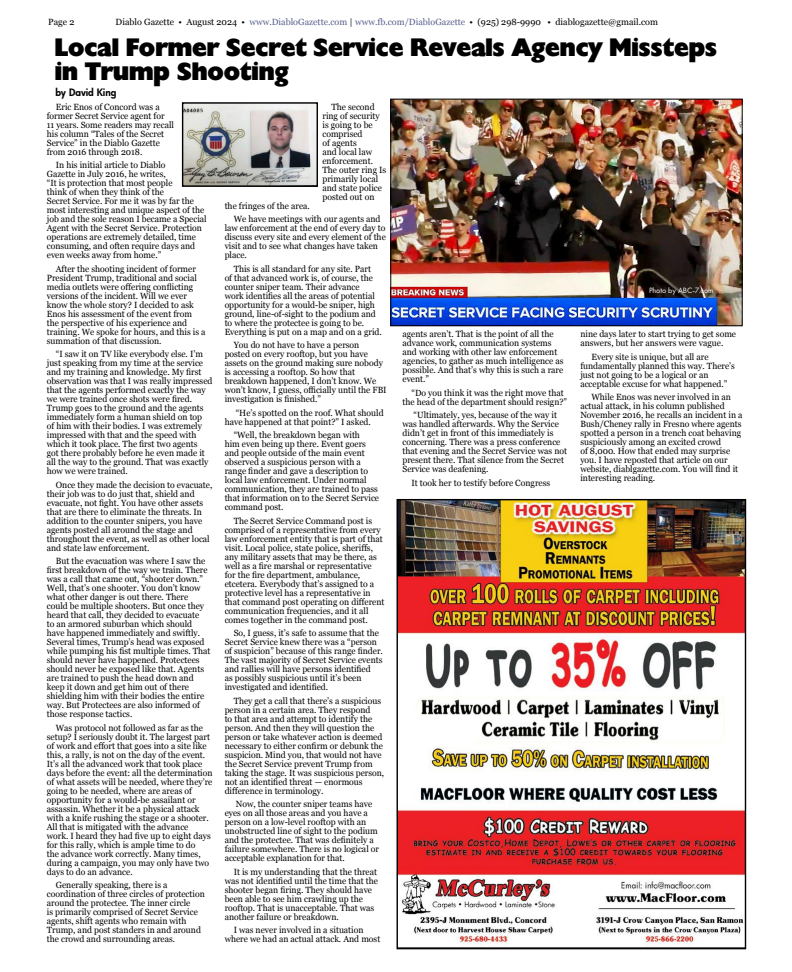
<style>
.page{position:relative;width:792px;height:972px;background:#fff}
.page>*{position:absolute;margin:0;border:0;box-sizing:border-box;transform-origin:0 0}
.t1{font:25px/24px "Herald";color:#000}
.t2{font:800 10px "Futura";letter-spacing:-.005em;color:#000}
.t3{font:9px/9px "Georgia";color:#000;scale:.96 1}
.t4{font:9px "Georgia";color:#000}
.t5{font:8px "Futura PT";color:#fff}
.s1{color:#57608c}
</style>
<div class="page">
<img style="left:399px;top:501px;width:345px;height:446px">
<div style="left:397px;top:499px;width:349px;height:450px;border:1px solid #000"></div>
<img style="left:184px;top:104px;width:132px;height:81px">
<div style="left:182px;top:102px;width:136px;height:85px;border:1px solid #000"></div>
<img style="left:392px;top:101px;width:349px;height:223px">
<div style="left:390px;top:99px;width:353px;height:227px;border:1px solid #000"></div>
<p class="t4" style="left:48px;top:16px;width:28px">Page 2</p>
<p class="t4" style="left:116px;top:16px;width:544px">Diablo Gazette • August 2024 • <span class="s1">www.DiabloGazette.com</span> | <span class="s1">www.fb.com/DiabloGazette</span> • (925) 298-9990 • diablogazette@gmail.com</p>
<h1 class="t1" style="left:55px;top:36px;width:664px">Local Former Secret Service Reveals Agency Missteps in Trump Shooting</h1>
<p class="t3" style="left:47px;top:102px;width:134px;text-indent:9px">Eric Enos of Concord was a former Secret Service agent for<br>11 years. Some readers may recall his column “Tales of the Secret<br>Service” in the Diablo Gazette from 2016 through 2018.</p>
<p class="t3" style="left:47px;top:160px;width:168px;text-indent:9px">In his initial article to Diablo<br>Gazette in July 2016, he writes,<br>“It is protection that most people<br>think of when they think of the<br>Secret Service. For me it was by far the most interesting and unique aspect of the job and the sole reason I became a Special Agent with the Secret Service. Protection operations are extremely detailed, time consuming, and often require days and even weeks away from home.”</p>
<p class="t3" style="left:47px;top:264px;width:167px;text-indent:9px">After the shooting incident of former President Trump, traditional and social media outlets were offering conflicting versions of the incident. Will we ever know the whole story? I decided to ask Enos his assessment of the event from the perspective of his experience and training. We spoke for hours, and this is a summation of that discussion.</p>
<p class="t3" style="left:47px;top:349px;width:174px;text-indent:9px">“I saw it on TV like everybody else. I’m just speaking from my time at the service and my training and knowledge. My first observation was that I was really impressed that the agents performed exactly the way we were trained once shots were fired.<br>Trump goes to the ground and the agents immediately form a human shield on top<br>of him with their bodies. I was extremely impressed with that and the speed with which it took place. The first two agents<br>got there probably before he even made it all the way to the ground. That was exactly how we were trained.</p>
<p class="t3" style="left:47px;top:480px;width:174px;text-indent:9px">Once they made the decision to evacuate, their job was to do just that, shield and evacuate, not fight. You have other assets that are there to eliminate the threats. In addition to the counter snipers, you have agents posted all around the stage and throughout the event, as well as other local and state law enforcement.</p>
<p class="t3" style="left:47px;top:556px;width:172px;text-indent:9px">But the evacuation was where I saw the first breakdown of the way we train. There was a call that came out, “shooter down.” Well, that’s one shooter. You don’t know what other danger is out there. There could be multiple shooters. But once they heard that call, they decided to evacuate<br>to an armored suburban which should have happened immediately and swiftly.<br>Several times, Trump’s head was exposed while pumping his fist multiple times. That should never have happened. Protectees should never be exposed like that. Agents are trained to push the head down and keep it down and get him out of there shielding him with their bodies the entire way. But Protectees are also informed of those response tactics.</p>
<p class="t3" style="left:47px;top:723px;width:174px;text-indent:9px">Was protocol not followed as far as the setup? I seriously doubt it. The largest part of work and effort that goes into a site like this, a rally, is not on the day of the event.<br>It’s all the advanced work that took place days before the event: all the determination of what assets will be needed, where they’re going to be needed, where are areas of opportunity for a would-be assailant or assassin. Whether it be a physical attack with a knife rushing the stage or a shooter.<br>All that is mitigated with the advance<br>work. I heard they had five up to eight days for this rally, which is ample time to do<br>the advance work correctly. Many times, during a campaign, you may only have two days to do an advance.</p>
<p class="t3" style="left:47px;top:880px;width:166px;text-indent:9px">Generally speaking, there is a coordination of three circles of protection around the protectee. The inner circle<br>is primarily comprised of Secret Service agents, shift agents who remain with Trump, and post standers in and around the crowd and surrounding areas.</p>
<p class="t2" style="left:56px;top:86px;width:62px">by David King</p>
<p class="t3" style="left:322px;top:102px;width:68px;text-indent:9px">The second ring of security is going to be comprised<br>of agents<br>and local law enforcement.<br>The outer ring Is primarily local and state police posted out on</p>
<p class="t3" style="left:234px;top:199px;width:155px;line-height:13.5px;text-indent:-9px">the fringes of the area.<br>We have meetings with our agents and</p>
<p class="t3" style="left:225px;top:223px;width:169px">law enforcement at the end of every day to discuss every site and every element of the visit and to see what changes have taken place.</p>
<p class="t3" style="left:225px;top:264px;width:165px;text-indent:9px">This is all standard for any site. Part<br>of that advanced work is, of course, the counter sniper team. Their advance<br>work identifies all the areas of potential opportunity for a would-be sniper, high ground, line-of-sight to the podium and to where the protectee is going to be.<br>Everything is put on a map and on a grid.</p>
<p class="t3" style="left:225px;top:340px;width:170px;text-indent:9px">You do not have to have a person posted on every rooftop, but you have assets on the ground making sure nobody is accessing a rooftop. So how that breakdown happened, I don’t know. We won’t know, I guess, officially until the FBI investigation is finished.”</p>
<p class="t3" style="left:225px;top:408px;width:167px;text-indent:11px">“He’s spotted on the roof. What should have happened at that point?” I asked.</p>
<p class="t3" style="left:225px;top:430px;width:162px;text-indent:9px">“Well, the breakdown began with<br>him even being up there. Event goers and people outside of the main event observed a suspicious person with a range finder and gave a description to local law enforcement. Under normal communication, they are trained to pass that information on to the Secret Service command post.</p>
<p class="t3" style="left:225px;top:516px;width:168px;text-indent:9px">The Secret Service Command post is comprised of a representative from every law enforcement entity that is part of that visit. Local police, state police, sheriffs, any military assets that may be there, as well as a fire marshal or representative for the fire department, ambulance, etcetera. Everybody that’s assigned to a protective level has a representative in that command post operating on different communication frequencies, and it all comes together in the command post.</p>
<p class="t3" style="left:225px;top:628px;width:166px;text-indent:9px">So, I guess, it’s safe to assume that the Secret Service knew there was a “person of suspicion” because of this range finder.<br>The vast majority of Secret Service events and rallies will have persons identified<br>as possibly suspicious until it’s been investigated and identified.</p>
<p class="t3" style="left:225px;top:696px;width:168px;text-indent:9px">They get a call that there’s a suspicious person in a certain area. They respond<br>to that area and attempt to identify the person. And then they will question the person or take whatever action is deemed necessary to either confirm or debunk the suspicion. Mind you, that would not have the Secret Service prevent Trump from taking the stage. It was suspicious person, not an identified threat — enormous difference in terminology.</p>
<p class="t3" style="left:225px;top:799px;width:162px;text-indent:11px">Now, the counter sniper teams have eyes on all those areas and you have a person on a low-level rooftop with an unobstructed line of sight to the podium and the protectee. That was definitely a failure somewhere. There is no logical or acceptable explanation for that.</p>
<p class="t3" style="left:225px;top:867px;width:161px;text-indent:9px">It is my understanding that the threat was not identified until the time that the shooter began firing. They should have been able to see him crawling up the rooftop. That is unacceptable. That was another failure or breakdown.</p>
<p class="t3" style="left:225px;top:925px;width:164px;text-indent:9px">I was never involved in a situation where we had an actual attack. And most</p>
<p class="t5" style="left:649px;top:286px;width:66px">Photo by ABC-7.com</p>
<p class="t3" style="left:403px;top:329px;width:169px">agents aren’t. That is the point of all the advance work, communication systems and working with other law enforcement agencies, to gather as much intelligence as possible. And that’s why this is such a rare event.”</p>
<p class="t3" style="left:403px;top:388px;width:173px;text-indent:9px">“Do you think it was the right move that the head of the department should resign?”</p>
<p class="t3" style="left:403px;top:410px;width:173px;text-indent:11px">“Ultimately, yes, because of the way it was handled afterwards. Why the Service didn’t get in front of this immediately is concerning. There was a press conference that evening and the Secret Service was not present there. That silence from the Secret Service was deafening.</p>
<p class="t3" style="left:412px;top:478px;width:146px">It took her to testify before Congress</p>
<p class="t3" style="left:580px;top:329px;width:164px">nine days later to start trying to get some answers, but her answers were vague.</p>
<p class="t3" style="left:580px;top:352px;width:163px;text-indent:11px">Every site is unique, but all are fundamentally planned this way. There’s just not going to be a logical or an acceptable excuse for what happened.”</p>
<p class="t3" style="left:580px;top:392px;width:170px;text-indent:11px">While Enos was never involved in an actual attack, in his column published November 2016, he recalls an incident in a Bush/Cheney rally in Fresno where agents spotted a person in a trench coat behaving suspiciously among an excited crowd<br>of 8,000. How that ended may surprise you. I have reposted that article on our website, diablgazette.com. You will find it interesting reading.</p>
</div>
